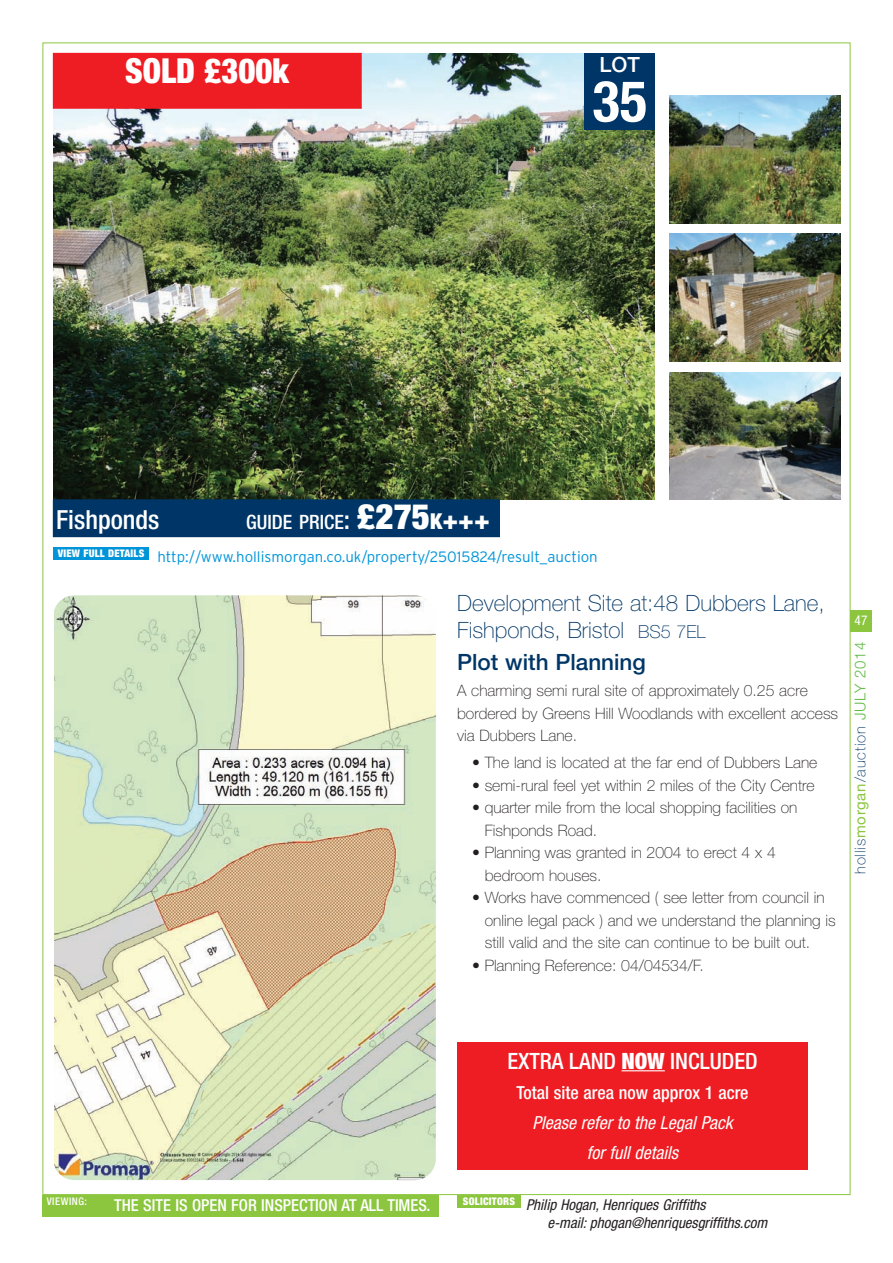
<style>
.page{position:relative;width:893px;height:1263px;background:#fff}
.page>*{position:absolute;margin:0;border:0;box-sizing:border-box;transform-origin:0 0}
.t1{font:700 condensed 57px "Helvetica Neue";color:#fff}
.t2{font:900 condensed 34.5px "Helvetica Neue";color:#fff;scale:.95 1}
.t3{font:500 condensed 26.4px "Helvetica Neue";color:#fff}
.t4{font:100 22.5px/27px "Helvetica Neue";color:#003667}
.t5{font:500 condensed 22.5px "Helvetica Neue";color:#fff}
.t6{font:500 22.5px "Helvetica Neue";color:#003667}
.t7{font:500 21px "Helvetica Neue";color:#fff}
.t8{font:500 condensed 19.8px "Helvetica Neue";color:#fff}
.t9{font:italic condensed 18px/30px "Helvetica Neue";color:#fff;text-align:center}
.t10{font:500 condensed 18px "Helvetica Neue";color:#fff}
.t11{font:500 condensed 16.5px "Helvetica Neue";color:#fff}
.t12{font:100 15.75px/22.5px "Helvetica Neue";color:#231f20}
.t13{font:300 15px "Interstate";color:#0095d9}
.t14{font:italic condensed 15px/18px "Helvetica Neue";color:#231f20}
.t15{font:100 15px "Helvetica Neue";letter-spacing:.055em;color:#003667}
.t16{font:condensed 13.5px "Helvetica Neue";color:#fff}
.t17{font:900 condensed 10.5px "Helvetica Neue";letter-spacing:.025em;color:#fff}
.t18{font:500 condensed 10.5px "Helvetica Neue";letter-spacing:.05em;color:#fff}
.s1{font-size:26.4px}
.s2{font-weight:900;font-size:35.1px}
.s3{font-weight:900;font-size:21.9px}
.s4{font-weight:900;font-size:26.4px}
.s5{font-size:18px}
.s6{font-weight:400;color:#8bc63e}
.s7{font-weight:300;color:#60bb46}
.s8{font-weight:900}
</style>
<div class="page">
<div style="left:43px;top:1195px;width:396px;height:21px;background:#8bc63e"></div>
<div style="left:457px;top:1195px;width:64px;height:13px;background:#8bc63e"></div>
<img style="left:53px;top:53px;width:602px;height:447px">
<div style="left:53px;top:500px;width:446px;height:37px;background:#003667"></div>
<img style="left:55px;top:595px;width:381px;height:585px">
<img style="left:670px;top:96px;width:170px;height:127px">
<img style="left:670px;top:234px;width:170px;height:127px">
<img style="left:670px;top:372px;width:170px;height:128px">
<div style="left:53px;top:547px;width:96px;height:13px;background:#0095d9"></div>
<div style="left:850px;top:610px;width:22px;height:21px;background:#8bc63e"></div>
<div style="left:457px;top:1042px;width:351px;height:127px;background:#ee1d23"></div>
<div style="left:585px;top:53px;width:70px;height:77px;background:#003667"></div>
<hr style="left:621px;top:1070px;width:44px;height:1px;background:#fff">
<div style="left:53px;top:53px;width:308px;height:55px;background:#ee1d23"></div>
<h2 class="t2" style="left:125px;top:58px;width:174px">SOLD £300k</h2>
<h3 class="t7" style="left:599px;top:57px;width:42px">LOT</h3>
<h1 class="t1" style="left:592px;top:81px;width:56px">35</h1>
<h3 class="t3" style="left:56px;top:510px;width:105px">Fishponds</h3>
<p class="t8" style="left:246px;top:515px;width:245px">GUIDE PRICE<span class="s1">:</span> <span class="s2">£275</span><span class="s3">K</span><span class="s4">+++</span></p>
<p class="t13" style="left:58px;top:551px;width:542px"><sup>VIEW</sup> <sup>FULL</sup> <sup>DETAILS</sup> http://www.hollismorgan.co.uk/property/25015824/result_auction</p>
<h3 class="t4" style="left:457px;top:592px;width:369px">Development Site at:48 Dubbers Lane,<br>Fishponds, Bristol <span class="s5">BS5 7EL</span></h3>
<h3 class="t6" style="left:457px;top:654px;width:190px">Plot with Planning</h3>
<p class="t12" style="left:457px;top:681px;width:383px">A charming semi rural site of approximately 0.25 acre bordered by Greens Hill Woodlands with excellent access via Dubbers Lane.</p>
<p class="t12" style="left:472px;top:753px;width:347px">• The land is located at the far end of Dubbers Lane</p>
<p class="t12" style="left:472px;top:775px;width:344px">• semi-rural feel yet within 2 miles of the City Centre</p>
<p class="t12" style="left:485px;top:798px;width:314px;text-indent:-13px">• quarter mile from the local shopping facilities on<br>Fishponds Road.</p>
<p class="t12" style="left:485px;top:843px;width:292px;text-indent:-13px">• Planning was granted in 2004 to erect 4 x 4 bedroom houses.</p>
<p class="t12" style="left:485px;top:888px;width:352px;text-indent:-13px">• Works have commenced ( see letter from council in online legal pack ) and we understand the planning is still valid and the site can continue to be built out.</p>
<p class="t12" style="left:472px;top:955px;width:233px">• Planning Reference: 04/04534/F.</p>
<p class="t16" style="left:855px;top:615px;width:14px">47</p>
<p class="t15" style="left:855px;top:874px;width:233px;rotate:-90deg">hollis<span class="s6">morgan</span>/auction <span class="s7">JULY 2014</span></p>
<p class="t18" style="left:47px;top:1197px;width:42px">VIEWING:</p>
<p class="t11" style="left:114px;top:1199px;width:318px">THE SITE IS OPEN FOR INSPECTION AT ALL TIMES.</p>
<h3 class="t5" style="left:507px;top:1052px;width:252px">EXTRA LAND <span class="s8">NOW</span> INCLUDED</h3>
<p class="t10" style="left:516px;top:1086px;width:234px">Total site area now approx 1 acre</p>
<p class="t9" style="left:532px;top:1109px;width:202px">Please refer to the Legal Pack for full details</p>
<p class="t17" style="left:463px;top:1197px;width:54px">SOLICITORS</p>
<p class="t14" style="left:547px;top:1197px;width:224px;text-indent:-21px">Philip Hogan, Henriques Griffiths<br>e-mail: phogan@henriquesgriffiths.com</p>
</div>
